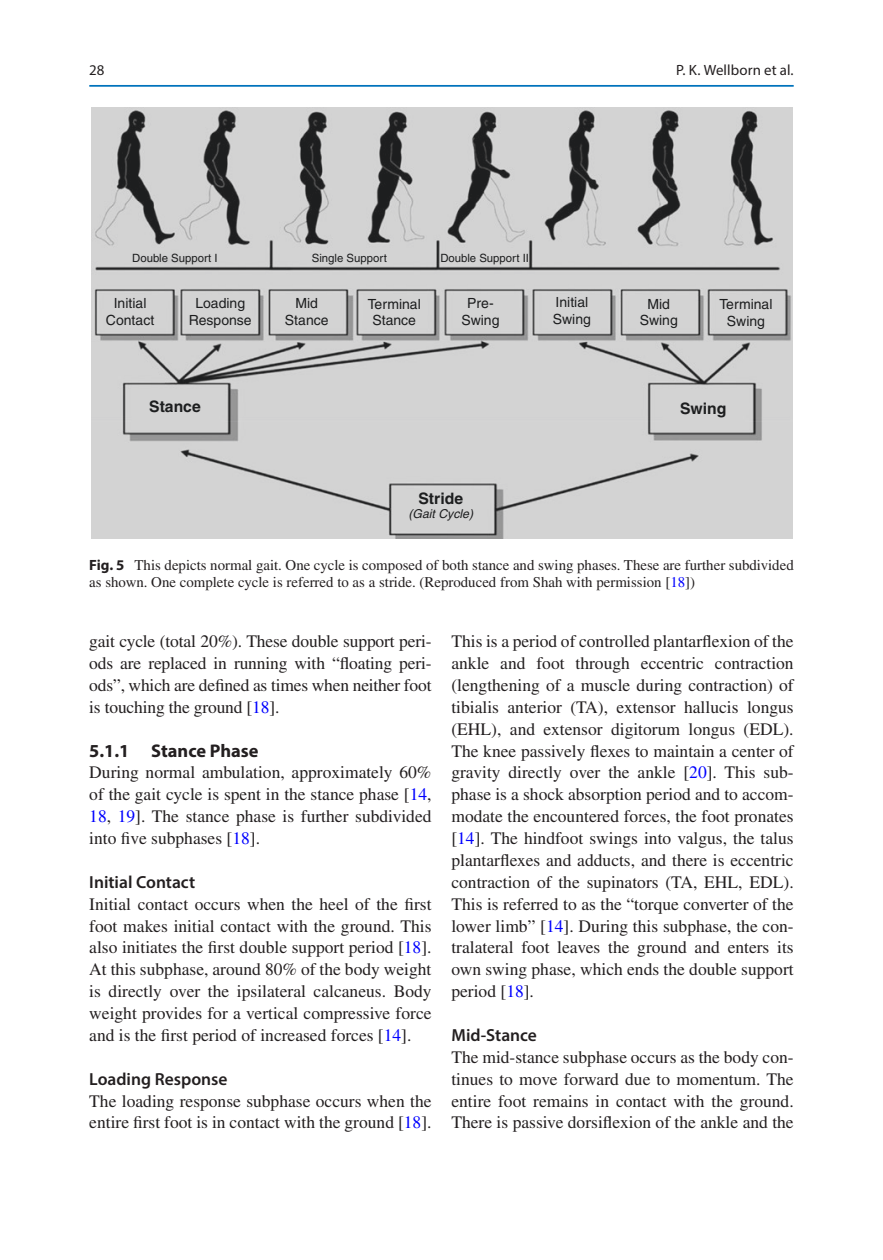
<style>
.page{position:relative;width:883px;height:1260px;background:#fff}
.page>*{position:absolute;margin:0;border:0;box-sizing:border-box;transform-origin:0 0}
._3_hd{font:700 18.38px "Myriad Pro";color:#231f20}
.Text_flush{font:17.5px/21.9px "Times LT Std";color:#231f20;text-align:justify}
._4_hd{font:600 17.5px "Myriad Pro";color:#231f20}
.t1{font:700 15.75px "Helvetica";color:#1d1e1f}
.t2{font:14.88px/17.5px "Times LT Std";color:#231f20}
.t3{font:14.88px "Myriad Pro";letter-spacing:.005em;color:#231f20}
.t4{font:14px/16.8px "Helvetica 3";color:#1d1e1f;text-align:center}
.t5{font:italic 12.25px "Helvetica";color:#1d1e1f}
.t6{font:11.38px "Helvetica 3";color:#1d1e1f}
.s1{font-family:"Myriad Pro";font-weight:700}
.s2{color:#00f}
</style>
<div class="page">
<img style="left:92px;top:107px;width:701px;height:432px">
<hr style="left:89px;top:85px;width:705px;height:2px;background:#0073bc">
<p class="t3" style="left:89px;top:61px;width:17px">28</p>
<p class="t3" style="left:676px;top:61px;width:119px">P. K. Wellborn et al.</p>
<p class="t6" style="left:132px;top:251px;width:87px">Double Support I</p>
<p class="t4" style="left:106px;top:295px;width:50px">Initial<br>Contact</p>
<p class="t4" style="left:189px;top:295px;width:65px">Loading<br>Response</p>
<p class="t6" style="left:312px;top:251px;width:77px">Single Support</p>
<p class="t6" style="left:440px;top:251px;width:90px">Double Support II</p>
<p class="t4" style="left:285px;top:295px;width:45px">Mid<br>Stance</p>
<p class="t4" style="left:368px;top:295px;width:55px">Terminal<br>Stance</p>
<p class="t4" style="left:461px;top:295px;width:40px">Pre-<br>Swing</p>
<p class="t4" style="left:553px;top:294px;width:40px;text-align:left">Initial<br>Swing</p>
<p class="t4" style="left:640px;top:295px;width:40px">Mid<br>Swing</p>
<p class="t4" style="left:719px;top:296px;width:55px">Terminal<br>Swing</p>
<p class="t1" style="left:149px;top:397px;width:53px">Stance</p>
<p class="t1" style="left:680px;top:398px;width:48px">Swing</p>
<p class="t1" style="left:418px;top:488px;width:46px">Stride</p>
<p class="t5" style="left:408px;top:507px;width:66px">(Gait Cycle)</p>
<p class="t2" style="left:89px;top:556px;width:706px"><span class="s1">Fig. 5</span> This depicts normal gait. One cycle is composed of both stance and swing phases. These are further subdivided as shown. One complete cycle is referred to as a stride. (Reproduced from Shah with permission [<span class="s2">18</span>])</p>
<p class="Text_flush" style="left:89px;top:630px;width:344px">gait cycle (total 20%). These double support peri&shy;ods are replaced in running with “floating peri&shy;ods”, which are defined as times when neither foot is touching the ground [<span class="s2">18</span>].</p>
<h4 class="_3_hd" style="left:89px;top:738px;width:171px">5.1.1 Stance Phase</h4>
<p class="Text_flush" style="left:89px;top:762px;width:344px">During normal ambulation, approximately 60% of the gait cycle is spent in the stance phase [<span class="s2">14</span>, <span class="s2">18</span>, <span class="s2">19</span>]. The stance phase is further subdivided into five subphases [<span class="s2">18</span>].</p>
<h5 class="_4_hd" style="left:89px;top:871px;width:107px">Initial Contact</h5>
<p class="Text_flush" style="left:89px;top:893px;width:344px">Initial contact occurs when the heel of the first foot makes initial contact with the ground. This also initiates the first double support period [<span class="s2">18</span>].<br>At this subphase, around 80% of the body weight is directly over the ipsilateral calcaneus. Body weight provides for a vertical compressive force and is the first period of increased forces [<span class="s2">14</span>].</p>
<h5 class="_4_hd" style="left:89px;top:1068px;width:140px">Loading Response</h5>
<p class="Text_flush" style="left:89px;top:1090px;width:344px">The loading response subphase occurs when the entire first foot is in contact with the ground [<span class="s2">18</span>].</p>
<p class="Text_flush" style="left:451px;top:630px;width:344px">This is a period of controlled plantarflexion of the ankle and foot through eccentric contraction (lengthening of a muscle during contraction) of tibialis anterior (TA), extensor hallucis longus (EHL), and extensor digitorum longus (EDL).<br>The knee passively flexes to maintain a center of gravity directly over the ankle [<span class="s2">20</span>]. This sub&shy;phase is a shock absorption period and to accom&shy;modate the encountered forces, the foot pronates [<span class="s2">14</span>]. The hindfoot swings into valgus, the talus plantarflexes and adducts, and there is eccentric contraction of the supinators (TA, EHL, EDL).<br>This is referred to as the “torque converter of the lower limb” [<span class="s2">14</span>]. During this subphase, the con&shy;tralateral foot leaves the ground and enters its own swing phase, which ends the double support period [<span class="s2">18</span>].</p>
<h5 class="_4_hd" style="left:451px;top:1024px;width:87px">Mid-Stance</h5>
<p class="Text_flush" style="left:451px;top:1046px;width:344px">The mid-stance subphase occurs as the body con&shy;tinues to move forward due to momentum. The entire foot remains in contact with the ground.<br>There is passive dorsiflexion of the ankle and the</p>
</div>
